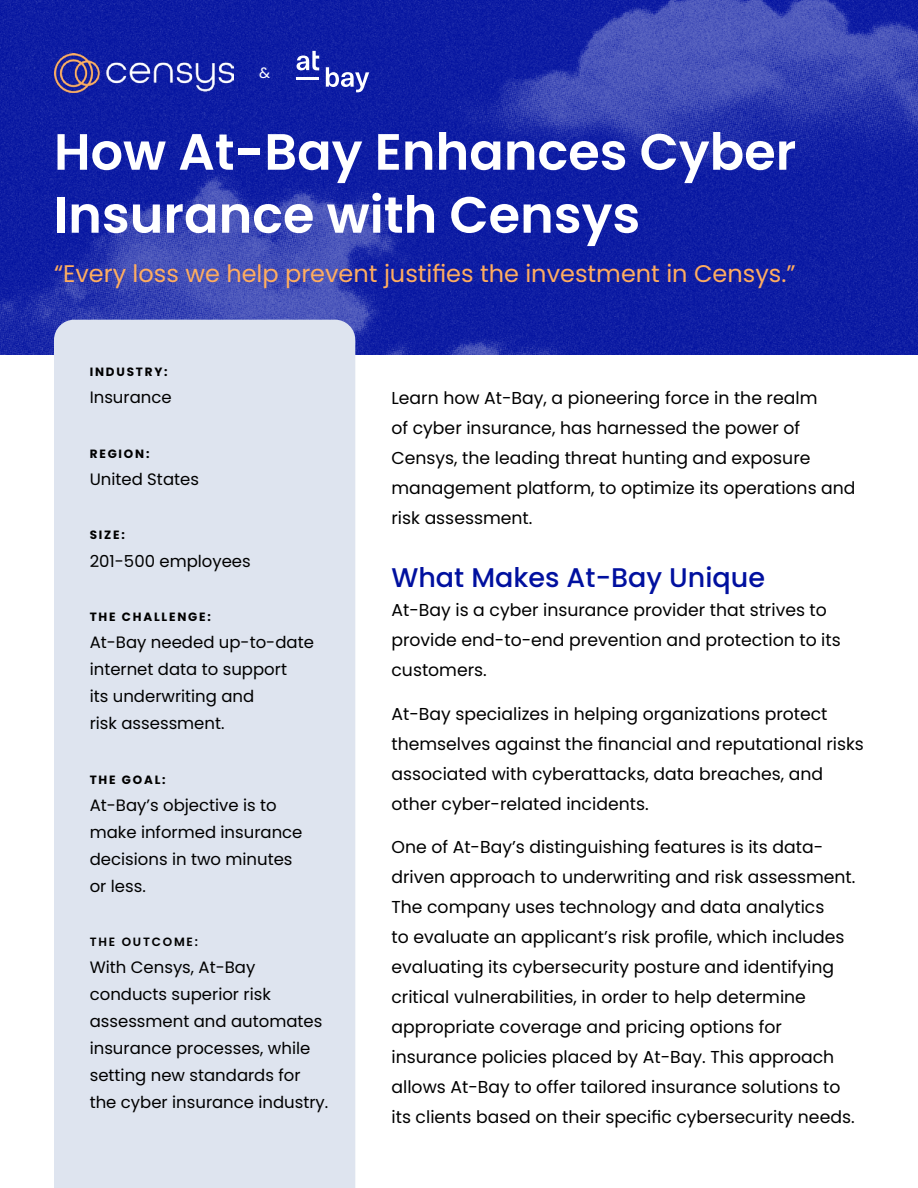
<style>
.page{position:relative;width:918px;height:1188px;background:#fff}
.page>*{position:absolute;margin:0;border:0;box-sizing:border-box;transform-origin:0 0}
.t1{font:600 51px/63px "Poppins";color:#fff}
.t2{font:500 27px "Poppins";color:#00109f}
.t3{font:24px "Poppins";color:#ffad60}
.t4{font:17.25px/30px "Poppins";color:#000}
.t5{font:16.5px/27px "Poppins";color:#000}
.t6{font:15px "Poppins";color:#fff}
.t7{font:700 12px "Poppins";letter-spacing:.15em;color:#000}
.t8{font:600 12px "Poppins";letter-spacing:.15em;color:#000}
</style>
<div class="page">
<img style="left:0;top:0;width:918px;height:354px">
<div style="left:54px;top:320px;width:301px;height:868px;background:#dee4ef"></div>
<img style="left:54px;top:54px;width:179px;height:39px">
<svg style="left:326px;top:67px;width:43px;height:25px"></svg>
<hr style="left:297px;top:77px;width:22px;height:3px;background:#fff">
<svg style="left:297px;top:51px;width:22px;height:19px"></svg>
<p class="t6" style="left:259px;top:64px;width:13px">&amp;</p>
<h1 class="t1" style="left:54px;top:121px;width:744px">How At-Bay Enhances Cyber<br>Insurance with Censys</h1>
<h3 class="t3" style="left:54px;top:259px;width:743px">“Every loss we help prevent justifies the investment in Censys.”</h3>
<p class="t7" style="left:90px;top:365px;width:79px">INDUSTRY:</p>
<p class="t5" style="left:90px;top:384px;width:83px">Insurance</p>
<p class="t7" style="left:90px;top:447px;width:61px">REGION:</p>
<p class="t5" style="left:90px;top:466px;width:111px">United States</p>
<p class="t7" style="left:90px;top:528px;width:37px">SIZE:</p>
<p class="t5" style="left:90px;top:547px;width:163px">201-500 employees</p>
<p class="t7" style="left:90px;top:610px;width:123px">THE CHALLENGE:</p>
<p class="t5" style="left:90px;top:629px;width:226px">At-Bay needed up-to-date internet data to support<br>its underwriting and<br>risk assessment.</p>
<p class="t7" style="left:90px;top:772px;width:77px">THE GOAL:</p>
<p class="t5" style="left:90px;top:792px;width:214px">At-Bay’s objective is to make informed insurance decisions in two minutes or less.</p>
<p class="t8" style="left:90px;top:935px;width:110px">THE OUTCOME:</p>
<p class="t5" style="left:90px;top:954px;width:240px">With Censys, At-Bay conducts superior risk assessment and automates insurance processes, while setting new standards for the cyber insurance industry.</p>
<p class="t4" style="left:391px;top:383px;width:466px">Learn how At-Bay, a pioneering force in the realm<br>of cyber insurance, has harnessed the power of Censys, the leading threat hunting and exposure management platform, to optimize its operations and risk assessment.</p>
<h2 class="t2" style="left:391px;top:562px;width:375px">What Makes At-Bay Unique</h2>
<p class="t4" style="left:391px;top:595px;width:451px">At-Bay is a cyber insurance provider that strives to provide end-to-end prevention and protection to its customers.</p>
<p class="t4" style="left:391px;top:699px;width:474px">At-Bay specializes in helping organizations protect themselves against the financial and reputational risks associated with cyberattacks, data breaches, and other cyber-related incidents.</p>
<p class="t4" style="left:391px;top:832px;width:465px">One of At-Bay’s distinguishing features is its data&shy;driven approach to underwriting and risk assessment.<br>The company uses technology and data analytics<br>to evaluate an applicant’s risk profile, which includes evaluating its cybersecurity posture and identifying critical vulnerabilities, in order to help determine appropriate coverage and pricing options for insurance policies placed by At-Bay. This approach allows At-Bay to offer tailored insurance solutions to its clients based on their specific cybersecurity needs.</p>
</div>
